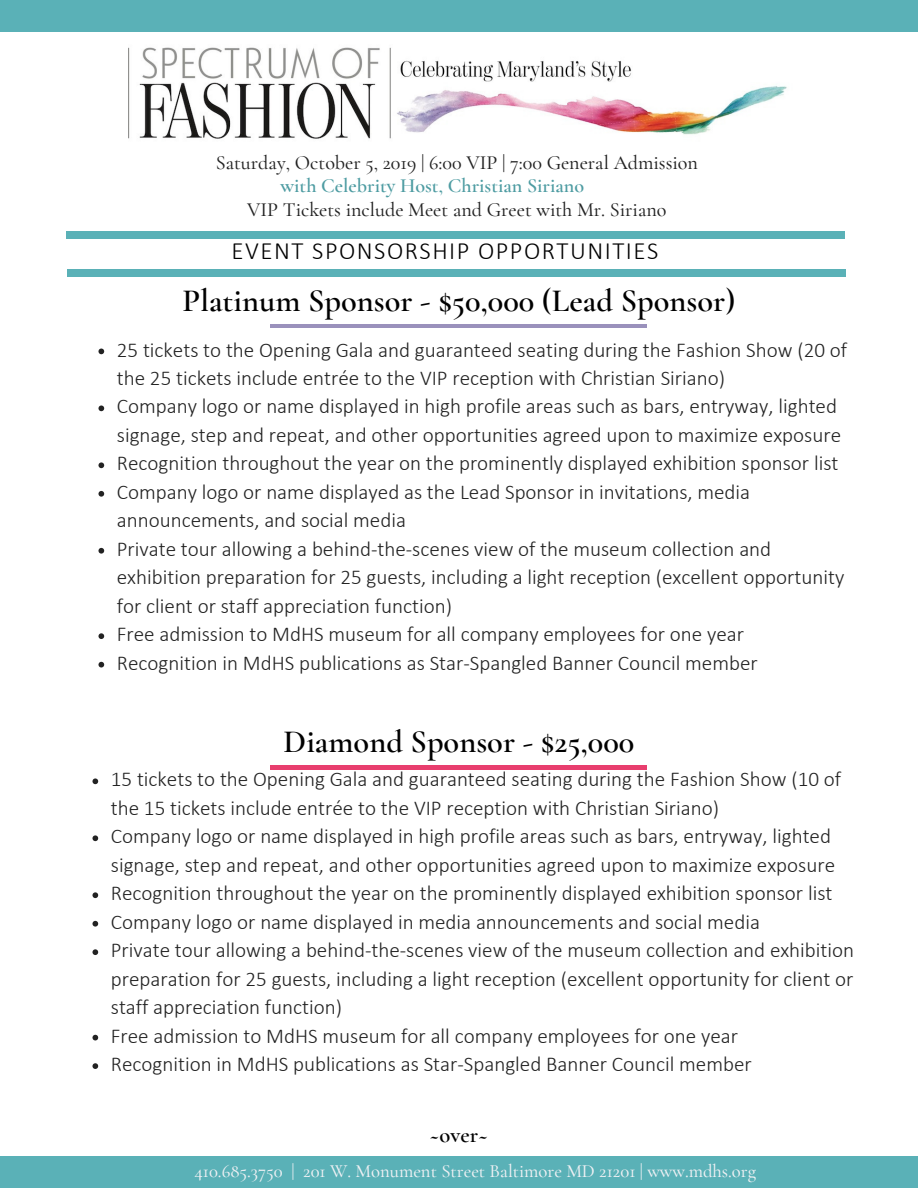
<style>
.page{position:relative;width:918px;height:1188px;background:#fff}
.page>*{position:absolute;margin:0;border:0;box-sizing:border-box;transform-origin:0 0}
.t1{font:600 32.4px "Cormorant Garamond";color:#000}
.t2{font:300 24.9px "Calibri";letter-spacing:.06em;color:#000}
.t3{font:600 22.5px "Cormorant Garamond";color:#000}
.t4{font:300 21.15px/28.5px "Calibri";color:#222}
.t5{font:500 20.1px "Cormorant Garamond";color:#222}
.t6{font:600 20.1px "Cormorant Garamond";color:#4e9ca2}
.t7{font:500 18.6px "Cormorant Garamond";color:#eff1f4}
</style>
<div class="page">
<div style="left:67px;top:270px;width:778px;height:6px;background:#5ab1b7"></div>
<div style="left:0;top:1157px;width:918px;height:31px;background:#5ab1b7"></div>
<div style="left:67px;top:231px;width:778px;height:7px;background:#5ab1b7"></div>
<div style="left:0;top:0;width:918px;height:32px;background:#5ab1b7"></div>
<img style="left:129px;top:47px;width:658px;height:92px">
<svg style="left:98px;top:349px;width:6px;height:5px"></svg>
<svg style="left:98px;top:406px;width:6px;height:5px"></svg>
<svg style="left:98px;top:462px;width:6px;height:6px"></svg>
<svg style="left:98px;top:491px;width:6px;height:6px"></svg>
<svg style="left:98px;top:548px;width:6px;height:6px"></svg>
<svg style="left:98px;top:633px;width:6px;height:6px"></svg>
<svg style="left:98px;top:662px;width:6px;height:6px"></svg>
<svg style="left:92px;top:778px;width:6px;height:6px"></svg>
<svg style="left:92px;top:835px;width:6px;height:6px"></svg>
<svg style="left:92px;top:892px;width:6px;height:6px"></svg>
<svg style="left:92px;top:921px;width:6px;height:6px"></svg>
<svg style="left:92px;top:949px;width:6px;height:6px"></svg>
<svg style="left:92px;top:1035px;width:6px;height:5px"></svg>
<svg style="left:92px;top:1063px;width:6px;height:6px"></svg>
<hr style="left:270px;top:324px;width:377px;height:4px;background:#9a91bc">
<hr style="left:270px;top:766px;width:377px;height:3px;background:#e83e6e">
<p class="t5" style="left:216px;top:151px;width:484px">Saturday, October 5, 2019 | 6:00 VIP | 7:00 General Admission</p>
<p class="t6" style="left:281px;top:174px;width:305px">with Celebrity Host, Christian Siriano</p>
<p class="t5" style="left:247px;top:197px;width:421px">VIP Tickets include Meet and Greet with Mr. Siriano</p>
<p class="t2" style="left:232px;top:240px;width:428px">EVENT SPONSORSHIP OPPORTUNITIES</p>
<h1 class="t1" style="left:183px;top:281px;width:554px">Platinum Sponsor - $50,000 (Lead Sponsor)</h1>
<p class="t4" style="left:117px;top:337px;width:732px">25 tickets to the Opening Gala and guaranteed seating during the Fashion Show (20 of the 25 tickets include entrée to the VIP reception with Christian Siriano)<br>Company logo or name displayed in high profile areas such as bars, entryway, lighted signage, step and repeat, and other opportunities agreed upon to maximize exposure Recognition throughout the year on the prominently displayed exhibition sponsor list Company logo or name displayed as the Lead Sponsor in invitations, media announcements, and social media<br>Private tour allowing a behind-the-scenes view of the museum collection and exhibition preparation for 25 guests, including a light reception (excellent opportunity for client or staff appreciation function)<br>Free admission to MdHS museum for all company employees for one year Recognition in MdHS publications as Star-Spangled Banner Council member</p>
<h1 class="t1" style="left:284px;top:722px;width:352px">Diamond Sponsor - $25,000</h1>
<p class="t4" style="left:111px;top:767px;width:745px">15 tickets to the Opening Gala and guaranteed seating during the Fashion Show (10 of the 15 tickets include entrée to the VIP reception with Christian Siriano)<br>Company logo or name displayed in high profile areas such as bars, entryway, lighted signage, step and repeat, and other opportunities agreed upon to maximize exposure Recognition throughout the year on the prominently displayed exhibition sponsor list Company logo or name displayed in media announcements and social media<br>Private tour allowing a behind-the-scenes view of the museum collection and exhibition preparation for 25 guests, including a light reception (excellent opportunity for client or staff appreciation function)<br>Free admission to MdHS museum for all company employees for one year<br>Recognition in MdHS publications as Star-Spangled Banner Council member</p>
<p class="t3" style="left:430px;top:1122px;width:60px">~over~</p>
<p class="t7" style="left:194px;top:1159px;width:563px">410.685.3750 | 201 W. Monument Street Baltimore MD 21201 | www.mdhs.org</p>
</div>
